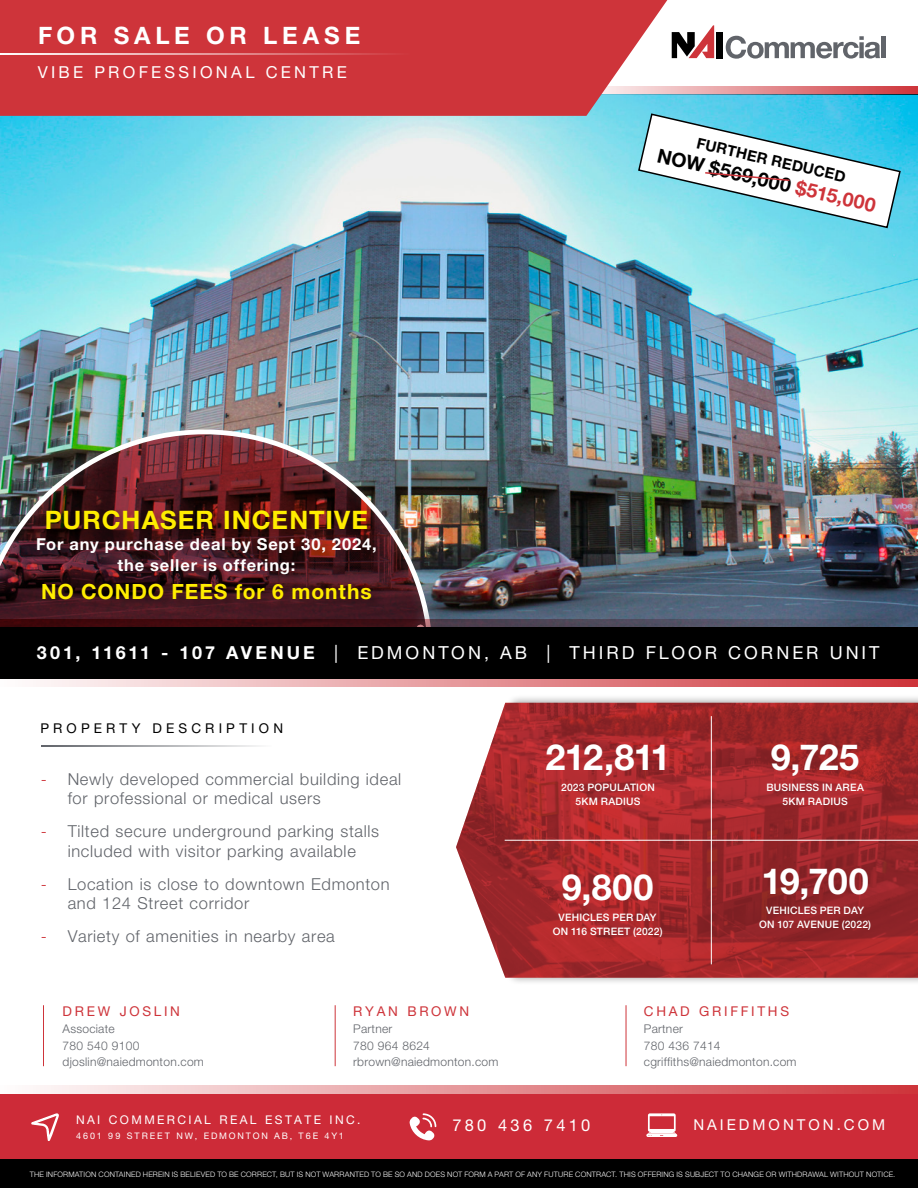
<style>
.page{position:relative;width:918px;height:1188px;background:#fff}
.page>*{position:absolute;margin:0;border:0;box-sizing:border-box;transform-origin:0 0}
.t1{font:700 36px "Helvetica Neue LT Std";letter-spacing:-.015em;color:#fff}
.t2{font:700 25.5px "Helvetica Neue LT Std";letter-spacing:.04em;color:#ffed00}
.t3{font:700 24px "Helvetica Neue LT Std";letter-spacing:.2em;color:#fff}
.t4{font:700 21px "Helvetica Neue LT Std";letter-spacing:.045em;color:#ffed00}
.t5{font:700 19.5px "Helvetica Neue LT Std";color:#000}
.t6{font:18px "Helvetica Neue LT Std";letter-spacing:.165em;color:#fff}
.Subhead{font:300 16.5px/19.5px "Helvetica Neue LT Std";letter-spacing:.04em;color:#61646a}
.t7{font:700 16.5px "Helvetica Neue LT Std";letter-spacing:.05em;color:#fff}
.t8{font:16.5px "Helvetica Neue LT Std";letter-spacing:.2em;color:#fff}
.t9{font:15px "Helvetica Neue LT Std";letter-spacing:.2em;color:#fff}
.t10{font:700 15px "Helvetica Neue LT Std";color:#000}
.t11{font:13.5px "Helvetica Neue LT Std";letter-spacing:.2em;color:#ce343a}
.t12{font:13.5px "Helvetica Neue LT Std";letter-spacing:.31em;color:#000}
.t13{font:300 12px/16.6px "Helvetica Neue LT Std";letter-spacing:.02em;color:#61646a}
.t14{font:12px "Helvetica Neue LT Std";letter-spacing:.2em;color:#fff}
.t15{font:500 10.35px "Helvetica Neue LT Std";letter-spacing:.02em;color:#fff}
.t16{font:9px "Helvetica Neue LT Std";letter-spacing:.205em;color:#fff}
.t17{font:300 7.5px "Helvetica Neue LT Std";letter-spacing:.025em;color:#fff}
.s1{color:#ce343a}
.s2{font-weight:700}
</style>
<div class="page">
<img style="left:0;top:94px;width:918px;height:525px">
<div style="left:0;top:416px;width:446px;height:262px;background:#fff;opacity:.2"></div>
<img style="left:0;top:427px;width:435px;height:192px">
<div style="left:35px;top:508px;width:355px;height:105px;background:#000;opacity:.4"></div>
<div style="left:0;top:627px;width:918px;height:51px;background:#000"></div>
<div style="left:716px;top:32px;width:7px;height:26px;background:#000"></div>
<svg style="left:672px;top:25px;width:42px;height:33px"></svg>
<svg style="left:726px;top:36px;width:154px;height:23px"></svg>
<div style="left:881px;top:36px;width:5px;height:22px;background:#61646a"></div>
<svg style="left:0;top:619px;width:918px;height:8px;background:#472f3b"></svg>
<svg style="left:0;top:678px;width:918px;height:9px;background:#cc878a"></svg>
<svg style="left:667px;top:86px;width:251px;height:8px;background:#df7d81"></svg>
<div style="left:0;top:1094px;width:918px;height:67px;background:#cd2b38"></div>
<svg style="left:40px;top:1085px;width:878px;height:9px;background:#e49397"></svg>
<div style="left:0;top:1160px;width:918px;height:28px;background:#000"></div>
<svg style="left:31px;top:1113px;width:28px;height:28px"></svg>
<svg style="left:409px;top:1113px;width:27px;height:27px"></svg>
<svg style="left:646px;top:1113px;width:31px;height:24px"></svg>
<div style="left:0;top:0;width:667px;height:116px;background:#ce343a"></div>
<hr style="left:41px;top:745px;width:231px;height:2px;background:#61646a">
<hr style="left:0;top:53px;width:410px;height:2px;background:#fff">
<hr style="left:43px;top:1005px;width:1px;height:61px;background:#ce343a">
<hr style="left:335px;top:1005px;width:1px;height:61px;background:#ce343a">
<hr style="left:626px;top:1005px;width:1px;height:61px;background:#ce343a">
<div style="left:458px;top:695px;width:460px;height:291px;background:#000;opacity:.4"></div>
<img style="left:456px;top:703px;width:462px;height:275px">
<hr style="left:505px;top:840px;width:413px;height:1px;background:#fff">
<hr style="left:711px;top:716px;width:1px;height:248px;background:#fff">
<svg style="left:637px;top:113px;width:265px;height:116px"></svg>
<p class="t3" style="left:38px;top:20px;width:324px">FOR SALE OR LEASE</p>
<p class="t8" style="left:38px;top:62px;width:311px">VIBE PROFESSIONAL CENTRE</p>
<p class="t2" style="left:45px;top:504px;width:325px">PURCHASER INCENTIVE</p>
<p class="t7" style="left:36px;top:534px;width:342px">For any purchase deal by Sept 30, 2024,</p>
<p class="t7" style="left:117px;top:555px;width:179px">the seller is offering:</p>
<p class="t4" style="left:41px;top:578px;width:332px">NO CONDO FEES for 6 months</p>
<p class="t10" style="left:699px;top:134px;width:154px;rotate:13deg">FURTHER REDUCED</p>
<p class="t5" style="left:660px;top:143px;width:225px;rotate:13deg">NOW $569,000 <span class="s1">$515,000</span></p>
<p class="t6" style="left:37px;top:642px;width:844px"><span class="s2">301, 11611 - 107 AVENUE</span> | EDMONTON, AB | THIRD FLOOR CORNER UNIT</p>
<p class="t12" style="left:40px;top:720px;width:244px">PROPERTY DESCRIPTION</p>
<p class="Subhead" style="left:68px;top:769px;width:335px;text-indent:-27px"><span class="s1">-</span> Newly developed commercial building ideal for professional or medical users</p>
<p class="Subhead" style="left:41px;top:821px;width:340px;text-align:center"><span class="s1">-</span> Tilted secure underground parking stalls included with visitor parking available</p>
<p class="Subhead" style="left:68px;top:874px;width:323px;text-indent:-27px"><span class="s1">-</span> Location is close to downtown Edmonton and 124 Street corridor</p>
<p class="Subhead" style="left:41px;top:926px;width:296px"><span class="s1">-</span> Variety of amenities in nearby area</p>
<p class="t11" style="left:63px;top:1004px;width:119px">DREW JOSLIN</p>
<p class="t13" style="left:63px;top:1020px;width:143px">Associate<br>780 540 9100 djoslin@naiedmonton.com</p>
<p class="t11" style="left:353px;top:1004px;width:117px">RYAN BROWN</p>
<p class="t13" style="left:353px;top:1020px;width:147px">Partner<br>780 964 8624 rbrown@naiedmonton.com</p>
<p class="t1" style="left:545px;top:735px;width:127px">212,811</p>
<p class="t15" style="left:561px;top:781px;width:95px">2023 POPULATION</p>
<p class="t15" style="left:575px;top:795px;width:67px">5KM RADIUS</p>
<p class="t1" style="left:562px;top:865px;width:93px">9,800</p>
<p class="t15" style="left:559px;top:911px;width:99px">VEHICLES PER DAY</p>
<p class="t15" style="left:553px;top:925px;width:111px">ON 116 STREET (2022)</p>
<p class="t1" style="left:771px;top:735px;width:90px">9,725</p>
<p class="t15" style="left:766px;top:781px;width:99px">BUSINESS IN AREA</p>
<p class="t15" style="left:783px;top:795px;width:67px">5KM RADIUS</p>
<p class="t1" style="left:761px;top:859px;width:109px">19,700</p>
<p class="t15" style="left:766px;top:905px;width:99px">VEHICLES PER DAY</p>
<p class="t15" style="left:759px;top:919px;width:114px">ON 107 AVENUE (2022)</p>
<p class="t11" style="left:644px;top:1004px;width:147px">CHAD GRIFFITHS</p>
<p class="t13" style="left:644px;top:1020px;width:154px">Partner<br>780 436 7414 cgriffiths@naiedmonton.com</p>
<p class="t14" style="left:76px;top:1112px;width:286px">NAI COMMERCIAL REAL ESTATE INC.</p>
<p class="t16" style="left:76px;top:1130px;width:269px">4601 99 STREET NW, EDMONTON AB, T6E 4Y1</p>
<p class="t8" style="left:452px;top:1116px;width:140px">780 436 7410</p>
<p class="t9" style="left:693px;top:1116px;width:193px">NAIEDMONTON.COM</p>
<p class="t17" style="left:30px;top:1169px;width:867px">THE INFORMATION CONTAINED HEREIN IS BELIEVED TO BE CORRECT, BUT IS NOT WARRANTED TO BE SO AND DOES NOT FORM A PART OF ANY FUTURE CONTRACT. THIS OFFERING IS SUBJECT TO CHANGE OR WITHDRAWAL WITHOUT NOTICE.</p>
</div>
